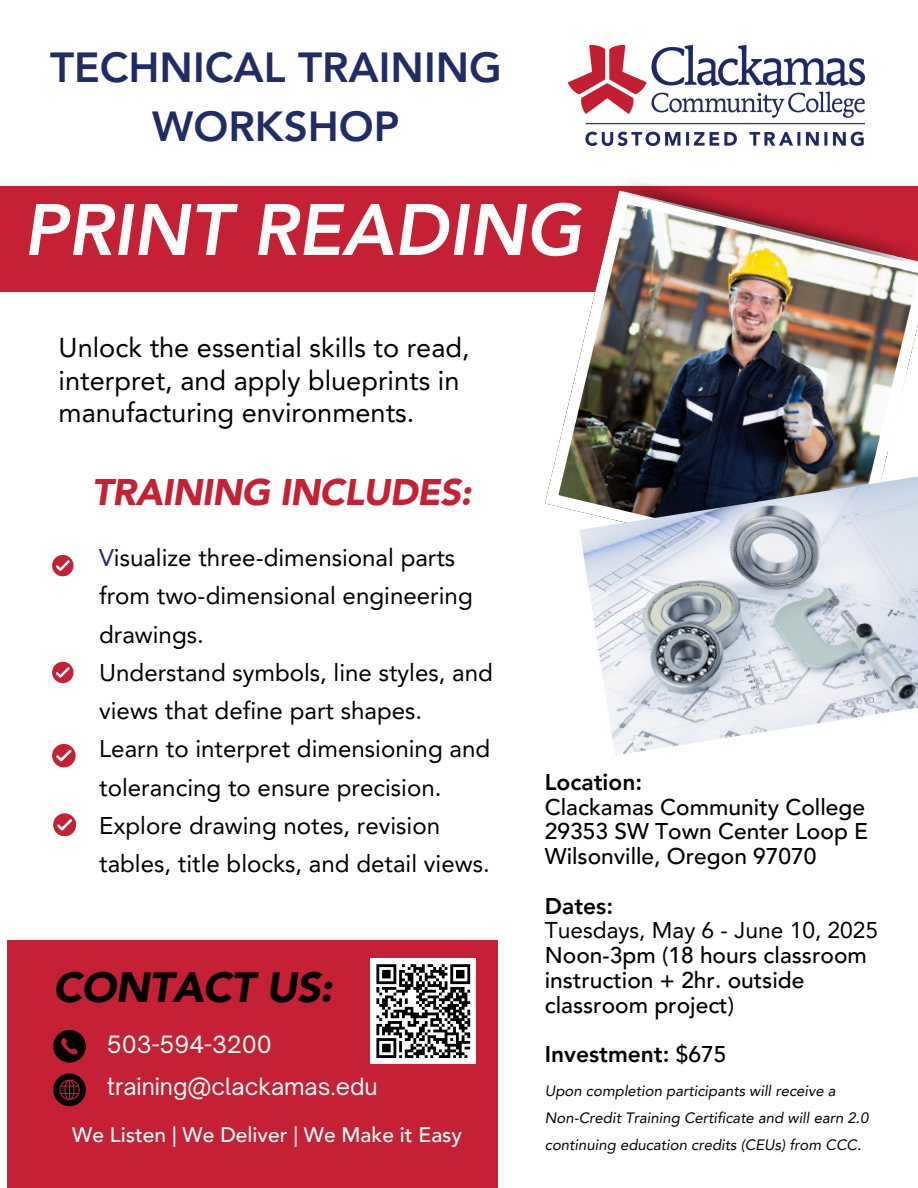
<style>
.page{position:relative;width:918px;height:1188px;background:#fff}
.page>*{position:absolute;margin:0;border:0;box-sizing:border-box;transform-origin:0 0}
.t1{font:italic 800 72px "Avenir LT Pro";color:#fff}
.t2{font:italic 900 42.3px "Avenir LT Pro";letter-spacing:-.02em;color:#000}
.t3{font:800 42px/58.5px "Avenir LT Pro";color:#212c65;text-align:center}
.t4{font:italic 900 37.05px "Avenir LT Pro";letter-spacing:-.02em;color:#c52033}
.t5{font:27.15px/32.7px "Avenir LT Pro";color:#000}
.t6{font:24.15px/38.2px "Avenir LT Pro";color:#000}
.t7{font:500 22.8px/24.8px "Avenir LT Pro";color:#000}
.t8{font:22.8px "Open Sauce One";color:#fff}
.t9{font:800 22.8px "Avenir LT Pro";color:#000}
.t10{font:500 21px "Avenir LT Pro";color:#fff}
.t11{font:italic 15px/27px "Avenir LT Pro";color:#000}
.s1{color:#212c65}
.s2{font-weight:800}
.s3{font-weight:400}
.s4{font-weight:500}
</style>
<div class="page">
<div style="left:7px;top:940px;width:491px;height:248px;background:#c52033"></div>
<div style="left:0;top:186px;width:918px;height:106px;background:#c52033"></div>
<img style="left:545px;top:250px;width:373px;height:262px">
<img style="left:605px;top:182px;width:313px;height:85px">
<svg style="left:53px;top:1073px;width:33px;height:33px"></svg>
<svg style="left:53px;top:1030px;width:33px;height:33px"></svg>
<img style="left:569px;top:46px;width:296px;height:100px">
<svg style="left:52px;top:555px;width:21px;height:21px"></svg>
<svg style="left:52px;top:662px;width:21px;height:21px"></svg>
<svg style="left:52px;top:744px;width:24px;height:23px"></svg>
<svg style="left:53px;top:813px;width:23px;height:23px"></svg>
<img style="left:580px;top:476px;width:338px;height:279px">
<div style="left:371px;top:959px;width:105px;height:105px;background:#fff"></div>
<svg style="left:376px;top:964px;width:95px;height:94px"></svg>
<p class="t3" style="left:50px;top:42px;width:453px">TECHNICAL TRAINING<br>WORKSHOP</p>
<h3 class="t1" style="left:23px;top:200px;width:560px">PRINT READING</h3>
<h5 class="t5" style="left:59px;top:334px;width:413px">Unlock the essential skills to read, interpret, and apply blueprints in manufacturing environments.</h5>
<h6 class="t4" style="left:92px;top:477px;width:381px">TRAINING INCLUDES:</h6>
<p class="t6" style="left:99px;top:541px;width:395px"><span class="s1">V</span>isualize three-dimensional parts from two-dimensional engineering drawings.<br>Understand symbols, line styles, and views that define part shapes.<br>Learn to interpret dimensioning and tolerancing to ensure precision.<br>Explore drawing notes, revision tables, title blocks, and detail views.</p>
<p class="t2" style="left:53px;top:970px;width:281px">CONTACT US:</p>
<p class="t8" style="left:107px;top:1030px;width:167px">503-594-3200</p>
<p class="t8" style="left:107px;top:1072px;width:272px">training@clackamas.edu</p>
<p class="t10" style="left:72px;top:1126px;width:391px">We Listen | We Deliver | We Make it Easy</p>
<h1 class="t7" style="left:545px;top:772px;width:325px"><span class="s2">Location:<br></span>Clackamas Community College<br>29353 SW Town Center Loop E<br>Wilsonville, Oregon 97070</h1>
<p class="t7" style="left:545px;top:895px;width:335px"><span class="s2">Dates:<br></span><span class="s3">Tuesdays, May 6 - June 10, 2025<br></span>Noon-3pm (18 hours classroom instruction + 2hr. outside classroom project)</p>
<h4 class="t9" style="left:545px;top:1045px;width:183px">Investment: <span class="s4">$675</span></h4>
<h6 class="t11" style="left:545px;top:1079px;width:325px">Upon completion participants will receive a<br>Non-Credit Training Certificate and will earn 2.0 continuing education credits (CEUs) from CCC.</h6>
</div>
